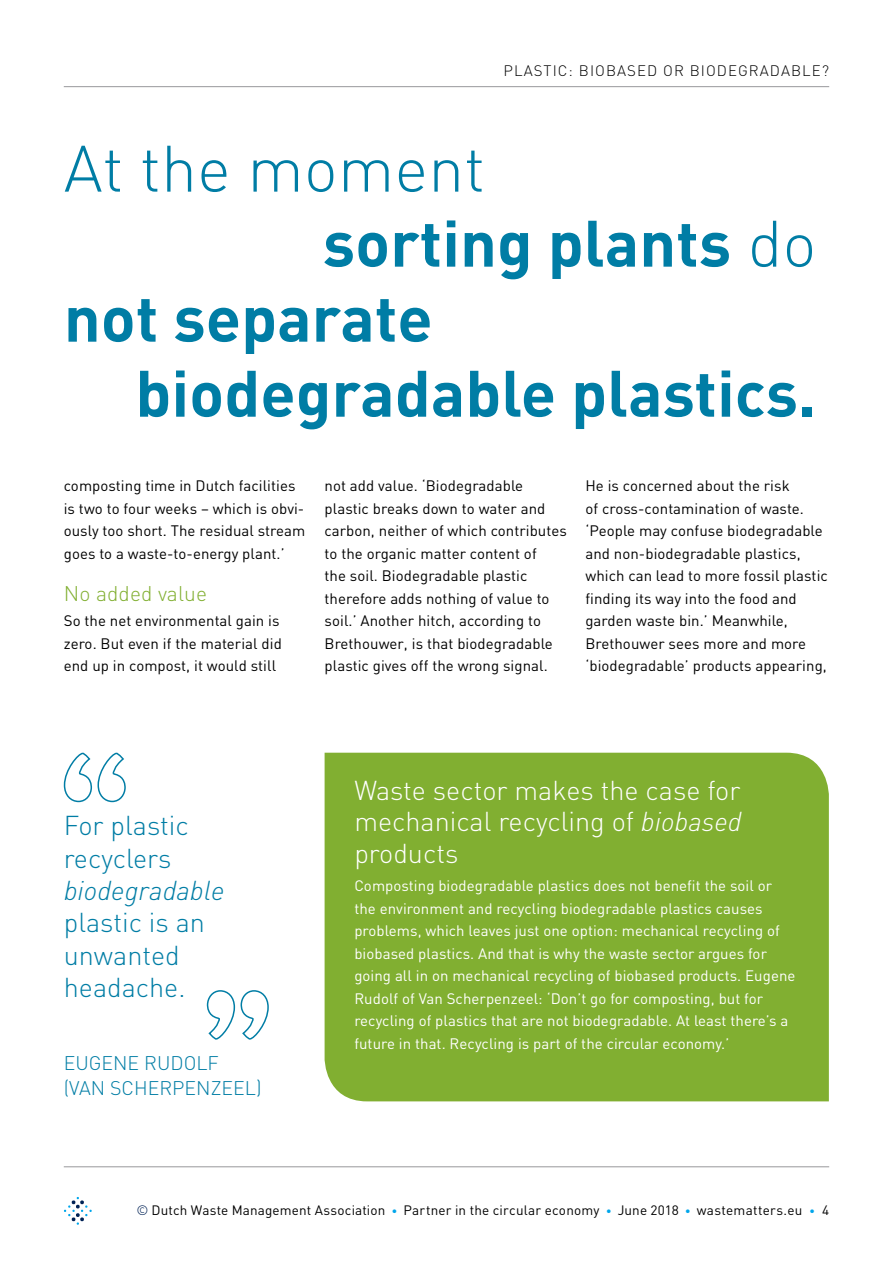
<style>
.page{position:relative;width:893px;height:1263px;background:#fff}
.page>*{position:absolute;margin:0;border:0;box-sizing:border-box;transform-origin:0 0}
.t1{font:700 64.5px "DIN";color:#007da5}
.t2{font:300 64.5px "DIN";color:#007da5}
.t3{font:300 27px/31.5px "DIN";color:#fff;text-align:justify}
.t4{font:300 27px/32.4px "DIN";color:#007da5}
.t5{font:italic 300 27px "DIN";color:#007da5}
.t6{font:300 21px "DIN";letter-spacing:.005em;color:#81af31}
.t7{font:300 19.5px/25.5px "DIN";color:#007da5}
.t8{font:15px/22.5px "DIN";letter-spacing:.005em;color:#000}
.t9{font:15px/22.5px "DIN";letter-spacing:.005em;color:#fff}
.t10{font:300 15px "DIN";letter-spacing:.07em;color:#000}
.t11{font:13.5px "DIN";letter-spacing:.015em;color:#000}
.s1{font-weight:300}
.s2{font-style:italic}
.s3{font-weight:300;color:#025}
.s4{font-weight:300;font-size:11.25px;color:#00a6eb}
</style>
<div class="page">
<hr style="left:64px;top:1166px;width:765px;height:1px;background:#98989c">
<svg style="left:64px;top:1197px;width:28px;height:28px"></svg>
<hr style="left:64px;top:86px;width:765px;height:1px;background:#98989c">
<div style="left:325px;top:753px;width:504px;height:348px;background:#81af31"></div>
<svg style="left:63px;top:752px;width:63px;height:51px"></svg>
<svg style="left:206px;top:990px;width:63px;height:50px"></svg>
<p class="t10" style="left:503px;top:61px;width:327px">PLASTIC: BIOBASED OR BIODEGRADABLE?</p>
<h1 class="t2" style="left:64px;top:129px;width:423px">At the moment</h1>
<h1 class="t1" style="left:323px;top:201px;width:495px">sorting plants <span class="s1">do</span></h1>
<h1 class="t1" style="left:64px;top:276px;width:370px">not separate</h1>
<h1 class="t1" style="left:135px;top:351px;width:683px">biodegradable plastics.</h1>
<p class="t8" style="left:64px;top:474px;width:243px">composting time in Dutch facilities is two to four weeks – which is obvi&shy;ously too short. The residual stream goes to a waste-to-energy plant.’</p>
<h3 class="t6" style="left:64px;top:580px;width:145px">No added value</h3>
<p class="t8" style="left:64px;top:609px;width:220px">So the net environmental gain is zero. But even if the material did end up in compost, it would still</p>
<p class="t8" style="left:325px;top:474px;width:244px">not add value. ‘Biodegradable plastic breaks down to water and carbon, neither of which contributes to the organic matter content of<br>the soil. Biodegradable plastic therefore adds nothing of value to soil.’ Another hitch, according to Brethouwer, is that biodegradable plastic gives off the wrong signal.</p>
<p class="t8" style="left:585px;top:474px;width:244px">He is concerned about the risk<br>of cross-contamination of waste. ‘People may confuse biodegradable and non-biodegradable plastics, which can lead to more fossil plastic finding its way into the food and garden waste bin.’ Meanwhile, Brethouwer sees more and more ‘biodegradable’ products appearing,</p>
<h2 class="t4" style="left:64px;top:809px;width:127px">For plastic recyclers</h2>
<h2 class="t5" style="left:64px;top:874px;width:162px">biodegradable</h2>
<h2 class="t4" style="left:64px;top:906px;width:143px">plastic is an unwanted headache.</h2>
<h3 class="t7" style="left:64px;top:1050px;width:199px">EUGENE RUDOLF (VAN SCHERPENZEEL)</h3>
<h2 class="t3" style="left:354px;top:774px;width:389px">Waste sector makes the case for mechanical recycling of <span class="s2">biobased </span>products</h2>
<p class="t9" style="left:354px;top:874px;width:443px">Composting biodegradable plastics does not benefit the soil or the environment and recycling biodegradable plastics causes problems, which leaves just one option: mechanical recycling of biobased plastics. And that is why the waste sector argues for going all in on mechanical recycling of biobased products. Eugene Rudolf of Van Scherpenzeel: ‘Don’t go for composting, but for recycling of plastics that are not biodegradable. At least there’s a future in that. Recycling is part of the circular economy.’</p>
<p class="t11" style="left:137px;top:1202px;width:694px"><span class="s3">©</span> Dutch Waste Management Association <span class="s4">•</span> Partner in the circular economy <span class="s4">•</span> June 2018 <span class="s4">•</span> wastematters.eu <span class="s4">•</span> 4</p>
</div>
